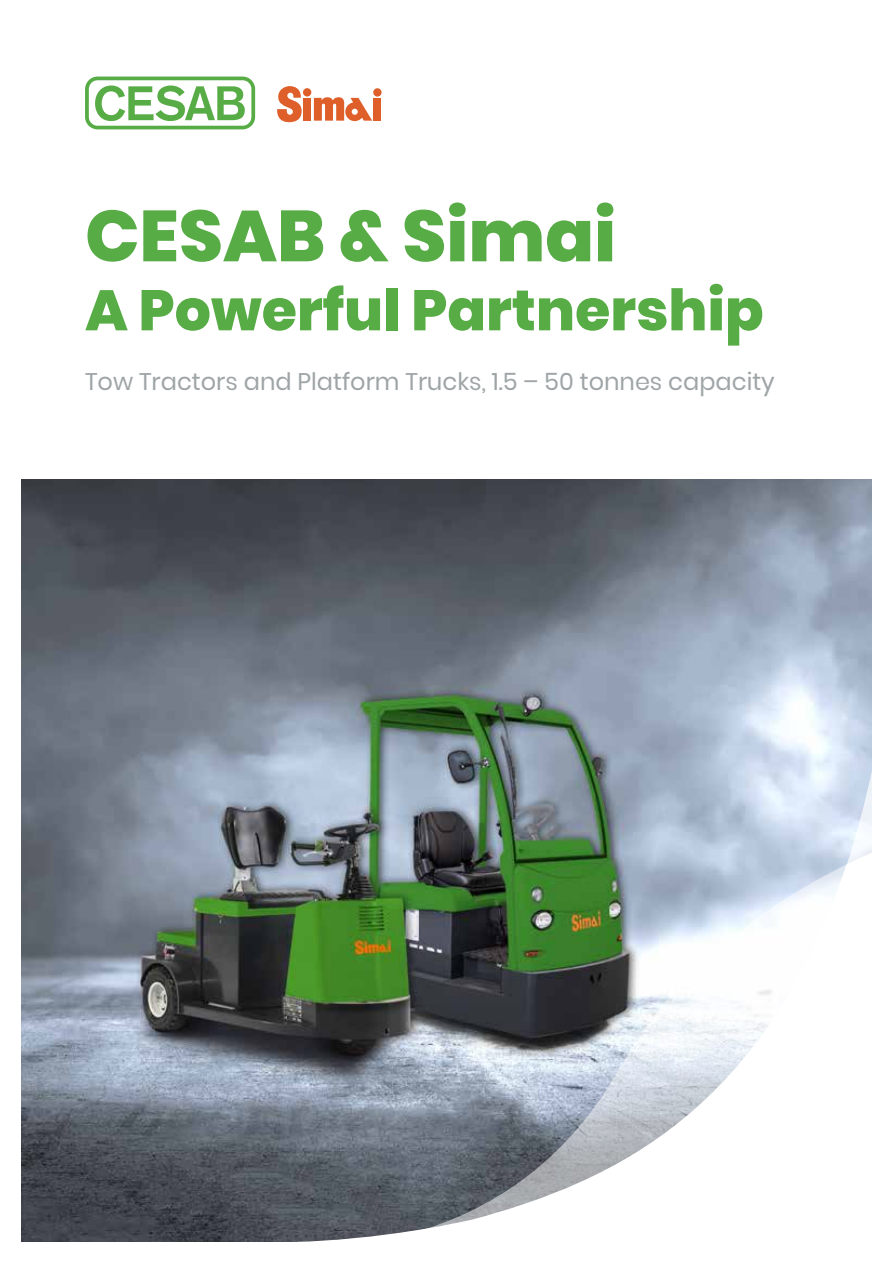
<style>
.page{position:relative;width:893px;height:1263px;background:#fff}
.page>*{position:absolute;margin:0;border:0;box-sizing:border-box;transform-origin:0 0}
.t1{font:800 72px "Poppins";color:#57ac45}
.t2{font:800 57px "Poppins";color:#57ac45}
.t3{font:24px "Poppins";color:#9fa5a7}
</style>
<div class="page">
<svg style="left:85px;top:77px;width:170px;height:52px"></svg>
<img style="left:21px;top:479px;width:851px;height:763px">
<svg style="left:257px;top:726px;width:615px;height:97px;background:#a0b1bc"></svg>
<svg style="left:253px;top:823px;width:619px;height:419px;background:#7e8b91"></svg>
<svg style="left:262px;top:844px;width:610px;height:398px"></svg>
<svg style="left:277px;top:86px;width:25px;height:36px"></svg>
<div style="left:373px;top:88px;width:9px;height:9px;background:#df5f2a;border-radius:50%"></div>
<div style="left:373px;top:98px;width:8px;height:23px;background:#df5f2a"></div>
<div style="left:303px;top:98px;width:8px;height:23px;background:#df5f2a"></div>
<svg style="left:314px;top:97px;width:58px;height:24px"></svg>
<div style="left:303px;top:88px;width:8px;height:9px;background:#df5f2a;border-radius:50%"></div>
<h1 class="t1" style="left:85px;top:194px;width:532px">CESAB &amp; Simai</h1>
<h2 class="t2" style="left:85px;top:277px;width:680px">A Powerful Partnership</h2>
<p class="t3" style="left:85px;top:368px;width:691px">Tow Tractors and Platform Trucks, 1.5 – 50 tonnes capacity</p>
</div>
